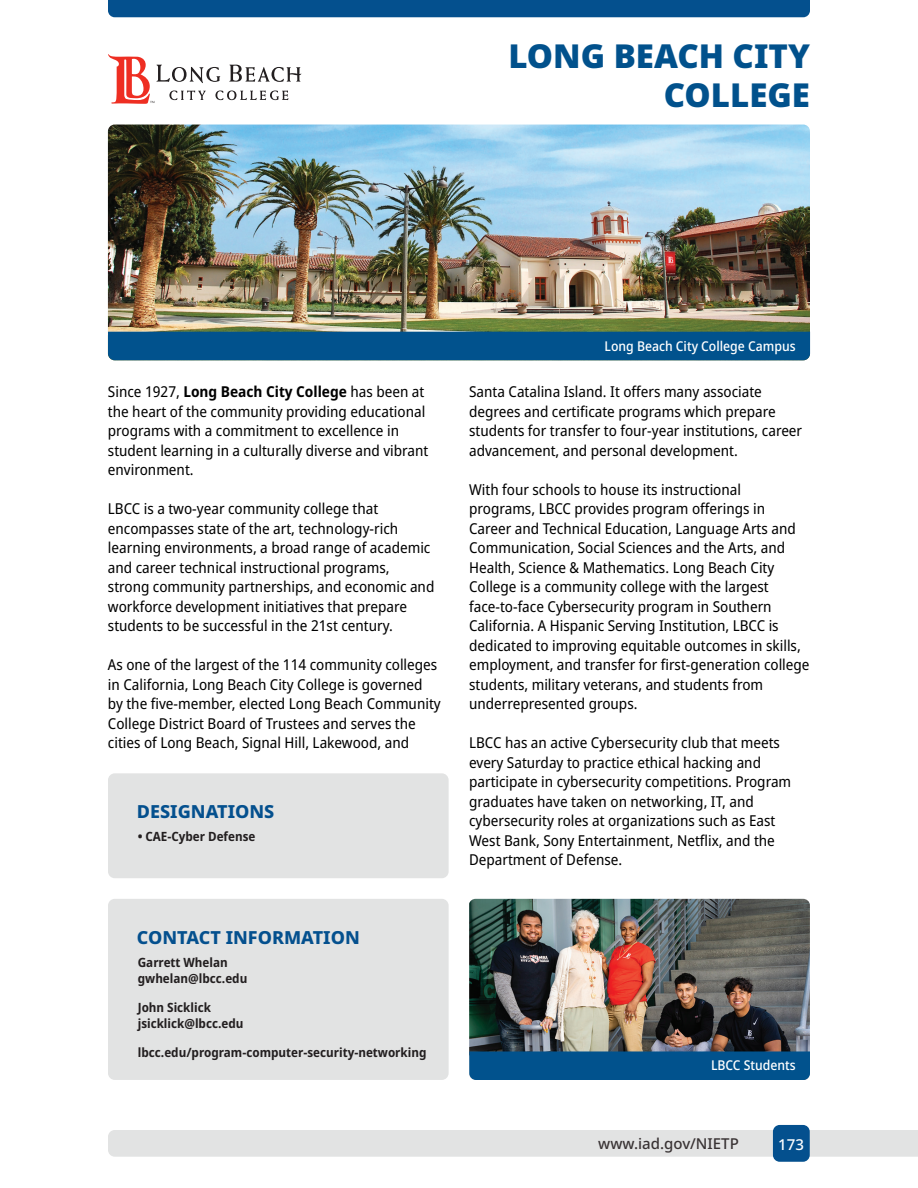
<style>
.page{position:relative;width:918px;height:1188px;background:#fff}
.page>*{position:absolute;margin:0;border:0;box-sizing:border-box;transform-origin:0 0}
.t1{font:900 33px/39.6px "Noto Sans";color:#01518c;text-align:right}
.t2{font:800 18px "Noto Sans";color:#04508e}
.t3{font:semi-condensed 15px/19.5px "Noto Sans";color:#000}
.t4{font:500 15px "Noto Sans";color:#393334}
.t5{font:500 15px "Noto Sans";color:#fff}
.t6{font:500 semi-condensed 13.5px "Noto Sans";color:#fff}
.t7{font:700 semi-condensed 12.75px/16.5px "Noto Sans";color:#231f20}
.s1{font-weight:700}
</style>
<div class="page">
<div style="left:108px;top:1130px;width:810px;height:27px;background:#e2e3e3"></div>
<div style="left:773px;top:1125px;width:37px;height:37px;background:#04508e;border-radius:7px"></div>
<div style="left:108px;top:0;width:702px;height:17px;background:#04508e"></div>
<div style="left:108px;top:899px;width:341px;height:181px;background:#e2e3e3;border-radius:7px"></div>
<div style="left:108px;top:773px;width:341px;height:105px;background:#e2e3e3;border-radius:7px"></div>
<img style="left:469px;top:899px;width:341px;height:152px">
<img style="left:108px;top:125px;width:702px;height:207px">
<div style="left:469px;top:1051px;width:341px;height:29px;background:#01528d"></div>
<div style="left:108px;top:332px;width:702px;height:28px;background:#01528d"></div>
<svg style="left:108px;top:54px;width:193px;height:50px"></svg>
<h1 class="t1" style="left:508px;top:36px;width:303px">LONG BEACH CITY<br>COLLEGE</h1>
<p class="t3" style="left:108px;top:382px;width:322px">Since 1927, <span class="s1">Long Beach City College</span> has been at the heart of the community providing educational programs with a commitment to excellence in student learning in a culturally diverse and vibrant environment.</p>
<p class="t3" style="left:108px;top:499px;width:328px">LBCC is a two-year community college that encompasses state of the art, technology-rich learning environments, a broad range of academic and career technical instructional programs, strong community partnerships, and economic and workforce development initiatives that prepare students to be successful in the 21st century.</p>
<p class="t3" style="left:108px;top:655px;width:334px">As one of the largest of the 114 community colleges in California, Long Beach City College is governed by the five-member, elected Long Beach Community College District Board of Trustees and serves the cities of Long Beach, Signal Hill, Lakewood, and</p>
<p class="t2" style="left:137px;top:798px;width:139px">DESIGNATIONS</p>
<p class="t7" style="left:138px;top:828px;width:119px">• CAE-Cyber Defense</p>
<p class="t2" style="left:137px;top:924px;width:224px">CONTACT INFORMATION</p>
<p class="t7" style="left:138px;top:954px;width:111px">Garrett Whelan gwhelan@lbcc.edu</p>
<p class="t7" style="left:138px;top:999px;width:107px">John Sicklick jsicklick@lbcc.edu</p>
<p class="t7" style="left:138px;top:1044px;width:290px">lbcc.edu/program-computer-security-networking</p>
<p class="t6" style="left:605px;top:336px;width:192px">Long Beach City College Campus</p>
<p class="t3" style="left:469px;top:382px;width:335px">Santa Catalina Island. It offers many associate degrees and certificate programs which prepare students for transfer to four-year institutions, career advancement, and personal development.</p>
<p class="t3" style="left:469px;top:480px;width:342px">With four schools to house its instructional programs, LBCC provides program offerings in Career and Technical Education, Language Arts and Communication, Social Sciences and the Arts, and Health, Science &amp; Mathematics. Long Beach City College is a community college with the largest face-to-face Cybersecurity program in Southern California. A Hispanic Serving Institution, LBCC is dedicated to improving equitable outcomes in skills, employment, and transfer for first-generation college students, military veterans, and students from underrepresented groups.</p>
<p class="t3" style="left:469px;top:733px;width:324px">LBCC has an active Cybersecurity club that meets every Saturday to practice ethical hacking and participate in cybersecurity competitions. Program graduates have taken on networking, IT, and cybersecurity roles at organizations such as East West Bank, Sony Entertainment, Netflix, and the Department of Defense.</p>
<p class="t6" style="left:711px;top:1056px;width:86px">LBCC Students</p>
<p class="t4" style="left:598px;top:1133px;width:142px">www.iad.gov/NIETP</p>
<p class="t5" style="left:778px;top:1134px;width:27px">173</p>
</div>
